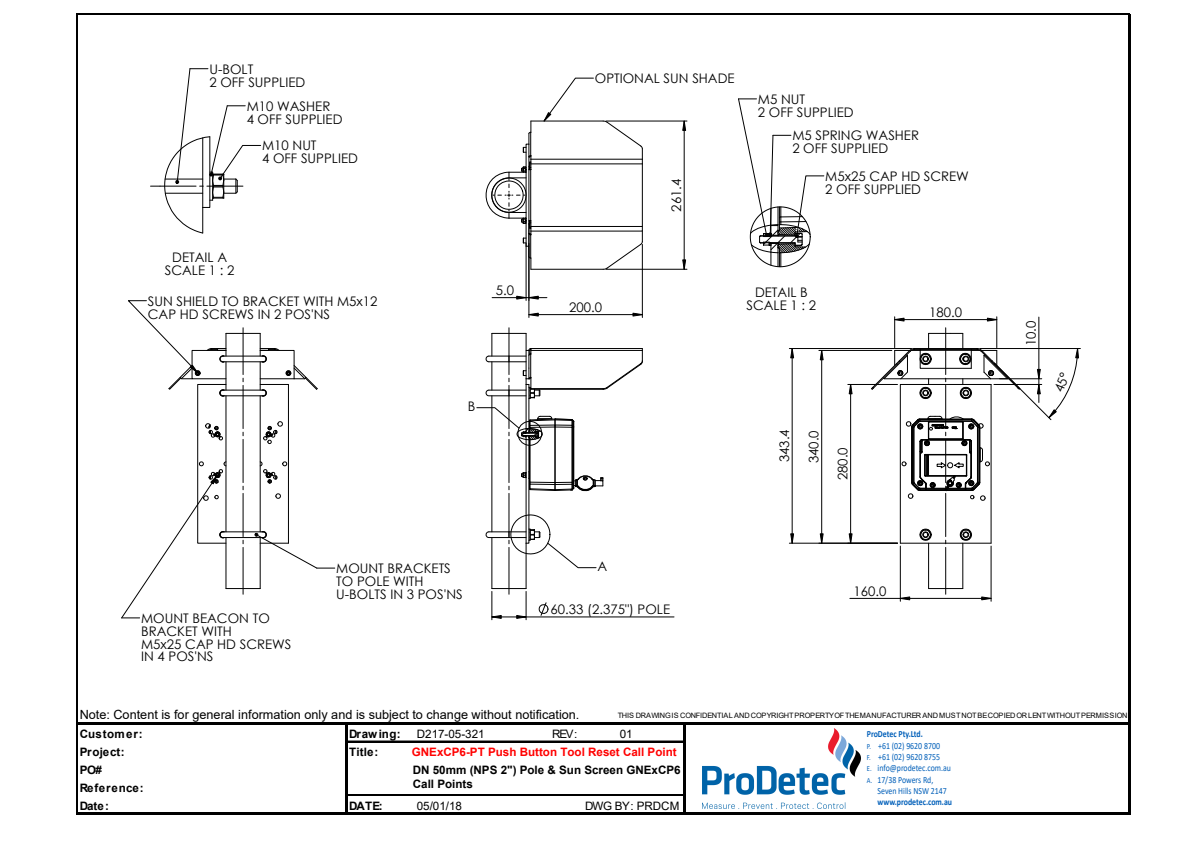
<style>
.page{position:relative;width:1191px;height:842px;background:#fff}
.page>*{position:absolute;margin:0;border:0;box-sizing:border-box;transform-origin:0 0}
.t1{font:13.2px/12.8px "Century Gothic";color:#000}
.t2{font:12.7px "Arial";color:#000}
.t3{font:700 11.6px "Arial";color:#000}
.t4{font:700 11.6px "Arial";color:#f00}
.t5{font:11.6px "Arial";color:#000}
.t6{font:700 11.6px "Arial";letter-spacing:.045em;color:#000}
.t7{font:700 11.6px "Arial";letter-spacing:.03em;color:#000}
.t8{font:9.4px/11.3px "Calibri";color:#005fb9;scale:.84 1}
.t9{font:700 9.4px "Calibri";color:#005fb9;scale:.84 1}
.t10{font:7.4px "Arial";letter-spacing:-.005em;color:#000}
.s1{font-weight:700}
.s2{font-size:7.8px}
</style>
<div class="page">
<hr style="left:76px;top:14px;width:2px;height:801px;background:#000">
<hr style="left:1128px;top:15px;width:2px;height:800px;background:#000">
<hr style="left:345px;top:724px;width:2px;height:91px;background:#000">
<hr style="left:683px;top:724px;width:2px;height:91px;background:#000">
<hr style="left:78px;top:14px;width:1052px;height:1px;background:#000">
<hr style="left:78px;top:722px;width:1052px;height:2px;background:#000">
<hr style="left:347px;top:741px;width:336px;height:1px;background:#000">
<hr style="left:347px;top:795px;width:336px;height:1px;background:#000">
<hr style="left:78px;top:813px;width:1052px;height:2px;background:#000">
<img style="left:703px;top:729px;width:157px;height:80px">
<hr style="left:526px;top:543px;width:1px;height:45px;background:#000">
<hr style="left:491px;top:396px;width:1px;height:136px;background:#000">
<hr style="left:491px;top:537px;width:1px;height:51px;background:#000">
<hr style="left:492px;top:588px;width:34px;height:1px;background:#000">
<hr style="left:526px;top:384px;width:1px;height:45px;background:#000">
<hr style="left:528px;top:384px;width:1px;height:44px;background:#000">
<hr style="left:531px;top:388px;width:72px;height:1px;background:#000">
<hr style="left:531px;top:350px;width:111px;height:1px;background:#000">
<hr style="left:531px;top:389px;width:72px;height:1px;background:#000">
<hr style="left:531px;top:348px;width:111px;height:1px;background:#000">
<svg style="left:602px;top:348px;width:41px;height:42px"></svg>
<hr style="left:260px;top:537px;width:1px;height:51px;background:#000">
<hr style="left:226px;top:396px;width:1px;height:136px;background:#000">
<hr style="left:223px;top:356px;width:40px;height:1px;background:#000">
<hr style="left:223px;top:361px;width:40px;height:1px;background:#000">
<hr style="left:223px;top:537px;width:40px;height:1px;background:#000">
<hr style="left:223px;top:531px;width:40px;height:1px;background:#000">
<hr style="left:223px;top:395px;width:40px;height:1px;background:#000">
<hr style="left:223px;top:390px;width:40px;height:1px;background:#000">
<hr style="left:226px;top:333px;width:34px;height:1px;background:#000">
<hr style="left:226px;top:588px;width:34px;height:1px;background:#000">
<div style="left:197px;top:384px;width:29px;height:159px;border:1px solid #000"></div>
<svg style="left:205px;top:423px;width:18px;height:18px"></svg>
<hr style="left:962px;top:543px;width:1px;height:45px;background:#000">
<hr style="left:928px;top:543px;width:1px;height:45px;background:#000">
<svg style="left:928px;top:588px;width:34px;height:1px"></svg>
<hr style="left:243px;top:328px;width:1px;height:47px;background:#000">
<hr style="left:243px;top:385px;width:1px;height:44px;background:#000">
<hr style="left:243px;top:439px;width:1px;height:44px;background:#000">
<hr style="left:243px;top:493px;width:1px;height:44px;background:#000">
<hr style="left:243px;top:547px;width:1px;height:47px;background:#000">
<svg style="left:254px;top:333px;width:81px;height:236px"></svg>
<svg style="left:121px;top:461px;width:106px;height:158px"></svg>
<svg style="left:128px;top:300px;width:99px;height:97px"></svg>
<hr style="left:509px;top:328px;width:1px;height:47px;background:#000">
<svg style="left:485px;top:333px;width:56px;height:66px"></svg>
<hr style="left:509px;top:385px;width:1px;height:44px;background:#000">
<hr style="left:509px;top:547px;width:1px;height:47px;background:#000">
<svg style="left:476px;top:407px;width:127px;height:161px"></svg>
<svg style="left:538px;top:602px;width:10px;height:14px"></svg>
<hr style="left:492px;top:617px;width:182px;height:1px;background:#000">
<svg style="left:491px;top:591px;width:11px;height:29px"></svg>
<svg style="left:516px;top:591px;width:11px;height:29px"></svg>
<hr style="left:945px;top:328px;width:1px;height:47px;background:#000">
<hr style="left:945px;top:547px;width:1px;height:47px;background:#000">
<hr style="left:1038px;top:317px;width:1px;height:62px;background:#000">
<hr style="left:789px;top:543px;width:108px;height:1px;background:#000">
<hr style="left:792px;top:348px;width:1px;height:195px;background:#000">
<hr style="left:789px;top:348px;width:122px;height:1px;background:#000">
<hr style="left:850px;top:598px;width:50px;height:1px;background:#000">
<hr style="left:900px;top:598px;width:91px;height:1px;background:#000">
<hr style="left:900px;top:546px;width:1px;height:55px;background:#000">
<hr style="left:990px;top:546px;width:1px;height:55px;background:#000">
<hr style="left:847px;top:384px;width:50px;height:1px;background:#000">
<hr style="left:850px;top:384px;width:1px;height:159px;background:#000">
<hr style="left:894px;top:317px;width:1px;height:31px;background:#000">
<hr style="left:996px;top:317px;width:1px;height:31px;background:#000">
<hr style="left:894px;top:319px;width:102px;height:1px;background:#000">
<hr style="left:979px;top:348px;width:101px;height:1px;background:#000">
<hr style="left:819px;top:350px;width:73px;height:1px;background:#000">
<hr style="left:821px;top:350px;width:1px;height:193px;background:#000">
<svg style="left:790px;top:349px;width:4px;height:9px"></svg>
<svg style="left:790px;top:533px;width:4px;height:11px"></svg>
<svg style="left:899px;top:596px;width:11px;height:4px"></svg>
<svg style="left:981px;top:596px;width:10px;height:4px"></svg>
<svg style="left:848px;top:385px;width:4px;height:9px"></svg>
<svg style="left:848px;top:533px;width:4px;height:10px"></svg>
<svg style="left:894px;top:318px;width:10px;height:4px"></svg>
<svg style="left:987px;top:318px;width:10px;height:4px"></svg>
<svg style="left:819px;top:350px;width:4px;height:10px"></svg>
<svg style="left:819px;top:533px;width:4px;height:11px"></svg>
<hr style="left:606px;top:269px;width:81px;height:1px;background:#000">
<hr style="left:606px;top:121px;width:81px;height:1px;background:#000">
<hr style="left:684px;top:121px;width:1px;height:148px;background:#000">
<hr style="left:492px;top:297px;width:34px;height:1px;background:#000">
<hr style="left:526px;top:243px;width:1px;height:57px;background:#000">
<hr style="left:642px;top:244px;width:1px;height:73px;background:#000">
<hr style="left:528px;top:224px;width:1px;height:93px;background:#000">
<hr style="left:529px;top:314px;width:113px;height:1px;background:#000">
<svg style="left:528px;top:313px;width:11px;height:4px"></svg>
<svg style="left:682px;top:259px;width:4px;height:11px"></svg>
<svg style="left:516px;top:296px;width:31px;height:4px"></svg>
<svg style="left:682px;top:120px;width:4px;height:11px"></svg>
<svg style="left:632px;top:313px;width:11px;height:4px"></svg>
<svg style="left:485px;top:78px;width:158px;height:192px"></svg>
<svg style="left:738px;top:98px;width:86px;height:169px"></svg>
<svg style="left:150px;top:68px;width:111px;height:165px"></svg>
<svg style="left:870px;top:333px;width:209px;height:211px"></svg>
<p class="t1" style="left:209px;top:62px;width:97px">U-BOLT<br>2 OFF SUPPLIED</p>
<p class="t1" style="left:247px;top:99px;width:85px">M10 WASHER</p>
<p class="t1" style="left:262px;top:139px;width:97px">M10 NUT<br>4 OFF SUPPLIED</p>
<p class="t1" style="left:247px;top:112px;width:97px">4 OFF SUPPLIED</p>
<p class="t1" style="left:165px;top:250px;width:71px;text-align:center">DETAIL A<br>SCALE 1 : 2</p>
<p class="t1" style="left:148px;top:294px;width:231px">SUN SHIELD TO BRACKET WITH M5x12<br>CAP HD SCREWS IN 2 POS'NS</p>
<p class="t1" style="left:496px;top:283px;width:20px">5.0</p>
<p class="t1" style="left:468px;top:400px;width:9px">B</p>
<p class="t1" style="left:141px;top:611px;width:130px">MOUNT BEACON TO<br>BRACKET WITH</p>
<p class="t1" style="left:141px;top:637px;width:152px">M5x25 CAP HD SCREWS</p>
<p class="t1" style="left:141px;top:650px;width:74px">IN 4 POS'NS</p>
<p class="t1" style="left:336px;top:562px;width:116px">MOUNT BRACKETS</p>
<p class="t1" style="left:336px;top:574px;width:89px">TO POLE WITH</p>
<p class="t1" style="left:336px;top:587px;width:128px">U-BOLTS IN 3 POS'NS</p>
<p class="t1" style="left:595px;top:72px;width:141px">OPTIONAL SUN SHADE</p>
<p class="t1" style="left:669px;top:212px;width:34px;rotate:-90deg">261.4</p>
<p class="t1" style="left:758px;top:93px;width:49px">M5 NUT</p>
<p class="t1" style="left:758px;top:105px;width:97px">2 OFF SUPPLIED</p>
<p class="t1" style="left:792px;top:129px;width:128px">M5 SPRING WASHER</p>
<p class="t1" style="left:792px;top:142px;width:97px">2 OFF SUPPLIED</p>
<p class="t1" style="left:825px;top:169px;width:145px">M5x25 CAP HD SCREW<br>2 OFF SUPPLIED</p>
<p class="t1" style="left:569px;top:300px;width:34px">200.0</p>
<p class="t1" style="left:746px;top:285px;width:71px;text-align:center">DETAIL B<br>SCALE 1 : 2</p>
<p class="t1" style="left:929px;top:305px;width:34px">180.0</p>
<p class="t1" style="left:597px;top:560px;width:11px">A</p>
<p class="t1" style="left:550px;top:602px;width:121px">60.33 (2.375") POLE</p>
<p class="t1" style="left:777px;top:462px;width:34px;rotate:-90deg">343.4</p>
<p class="t1" style="left:807px;top:463px;width:34px;rotate:-90deg">340.0</p>
<p class="t1" style="left:836px;top:480px;width:34px;rotate:-90deg">280.0</p>
<p class="t1" style="left:853px;top:584px;width:34px">160.0</p>
<p class="t1" style="left:1024px;top:346px;width:27px;rotate:-90deg">10.0</p>
<p class="t2" style="left:80px;top:706px;width:501px">Note: Content is for general information only and is subject to change without notification.</p>
<p class="t10" style="left:617px;top:710px;width:511px">THIS DRAWINGIS CONFIDENTIAL ANDCOPYRIGHTPROPERTYOFTHEMANUFACTURERANDMUSTNOTBECOPIEDORLENTWITHOUTPERMISSION</p>
<p class="t7" style="left:80px;top:726px;width:64px">Customer:</p>
<p class="t3" style="left:349px;top:726px;width:53px">Drawing:</p>
<p class="t5" style="left:417px;top:726px;width:69px">D217-05-321</p>
<p class="t5" style="left:552px;top:726px;width:27px">REV:</p>
<p class="t5" style="left:620px;top:726px;width:14px">01</p>
<p class="t3" style="left:80px;top:743px;width:47px">Project:</p>
<p class="t3" style="left:349px;top:743px;width:31px">Title:</p>
<p class="t4" style="left:412px;top:743px;width:266px">GNExCP6-PT Push Button Tool Reset Call Point</p>
<p class="t3" style="left:80px;top:761px;width:24px">PO#</p>
<p class="t3" style="left:413px;top:761px;width:269px">DN 50mm (NPS 2") Pole &amp; Sun Screen GNExCP6</p>
<p class="t6" style="left:80px;top:779px;width:66px">Reference:</p>
<p class="t3" style="left:413px;top:775px;width:62px">Call Points</p>
<p class="t3" style="left:80px;top:797px;width:31px">Date:</p>
<p class="t3" style="left:349px;top:797px;width:35px">DATE:</p>
<p class="t5" style="left:417px;top:797px;width:47px">05/01/18</p>
<p class="t5" style="left:585px;top:797px;width:96px">DWG BY: PRDCM</p>
<p class="t8" style="left:867px;top:728px;width:102px"><span class="s1">ProDetec Pty.Ltd.<br></span><span class="s2">P.</span> +61 (02) 9620 8700<br><span class="s2">F.</span> +61 (02) 9620 8755<br><span class="s2">E.</span> info@prodetec.com.au<br><span class="s2">A.</span> 17/38 Powers Rd,</p>
<p class="t8" style="left:877px;top:785px;width:84px">Seven Hills NSW 2147</p>
<p class="t9" style="left:877px;top:795px;width:90px">www.prodetec.com.au</p>
</div>
